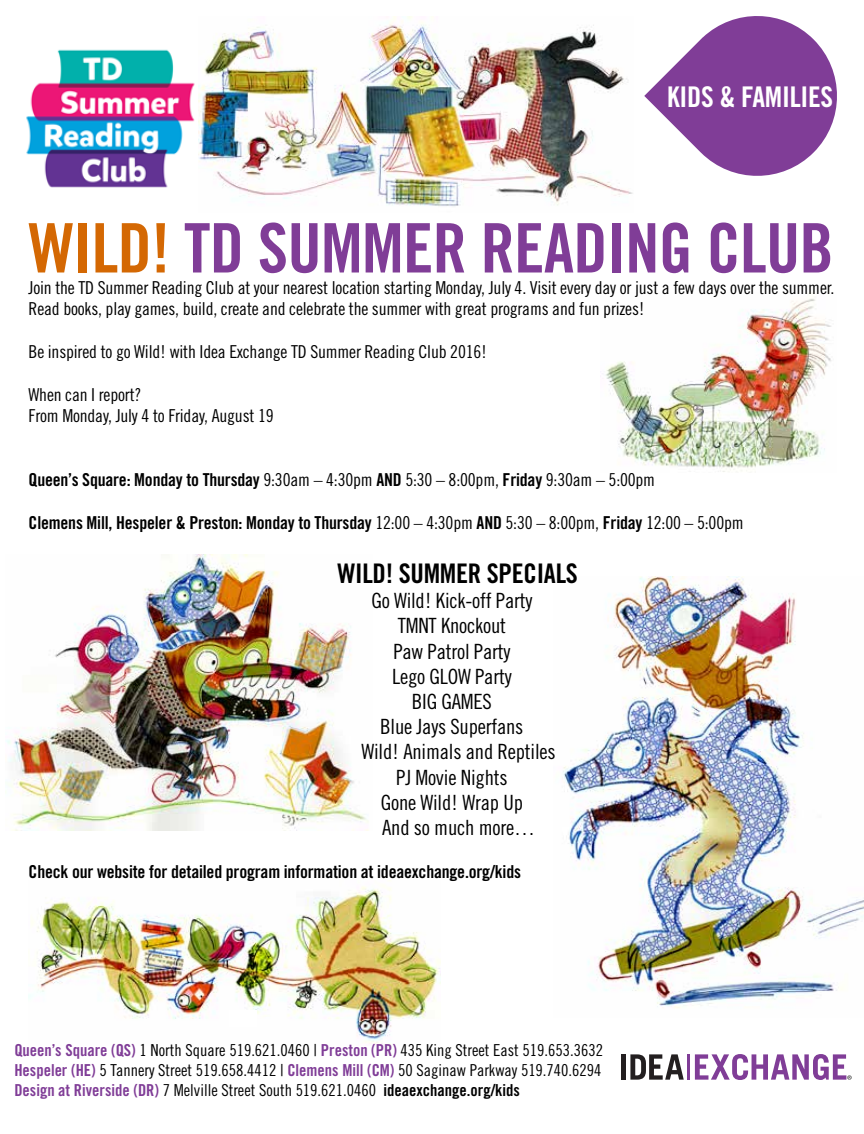
<style>
.page{position:relative;width:864px;height:1134px;background:#fff}
.page>*{position:absolute;margin:0;border:0;box-sizing:border-box;transform-origin:0 0}
.t1{font:68.25px "Trade Gothic Bold Cond Twenty";letter-spacing:-.01em;color:#803d97}
.t2{font:28.5px "Trade Gothic Bold Cond Twenty";letter-spacing:-.01em;color:#fff}
.t3{font:27px "Trade Gothic Bold Cond Twenty";letter-spacing:-.01em;color:#000}
.t4{font:21px "Trade Gothic Cond Eighteen";letter-spacing:-.01em;color:#000}
.t5{font:17.85px/21.5px "Trade Gothic Cond Eighteen";letter-spacing:-.01em;color:#000}
.t6{font:17.85px "Trade Gothic Bold Cond Twenty";letter-spacing:-.01em;color:#000}
.t7{font:16.5px/19.8px "Trade Gothic Cond Eighteen";color:#000;text-align:justify}
.s1{color:#d46803}
.s2{font-family:"Trade Gothic Cond Eighteen"}
.s3{font-family:"Trade Gothic Bold Cond Twenty";color:#803d97}
.s4{font-family:"Trade Gothic Bold Cond Twenty"}
</style>
<div class="page">
<img style="left:563px;top:576px;width:301px;height:432px">
<img style="left:6px;top:554px;width:363px;height:276px">
<img style="left:29px;top:886px;width:412px;height:159px">
<img style="left:606px;top:293px;width:225px;height:179px">
<svg style="left:644px;top:16px;width:193px;height:160px"></svg>
<div style="left:230px;top:1010px;width:27px;height:17px;background:#fff"></div>
<img style="left:26px;top:16px;width:607px;height:191px">
<div style="left:621px;top:1054px;width:5px;height:26px;background:#231f20"></div>
<svg style="left:630px;top:1054px;width:54px;height:26px"></svg>
<hr style="left:688px;top:1054px;width:2px;height:26px;background:#803d97">
<svg style="left:695px;top:1054px;width:157px;height:26px"></svg>
<h2 class="t2" style="left:667px;top:79px;width:167px">KIDS &amp; FAMILIES</h2>
<h1 class="t1" style="left:29px;top:207px;width:807px"><span class="s1">WILD!</span> TD SUMMER READING CLUB</h1>
<p class="t5" style="left:29px;top:277px;width:807px">Join the TD Summer Reading Club at your nearest location starting Monday, July 4. Visit every day or just a few days over the summer.<br>Read books, play games, build, create and celebrate the summer with great programs and fun prizes!</p>
<p class="t5" style="left:29px;top:341px;width:460px">Be inspired to go Wild! with Idea Exchange TD Summer Reading Club 2016!</p>
<p class="t5" style="left:29px;top:384px;width:247px">When can I report?<br>From Monday, July 4 to Friday, August 19</p>
<p class="t6" style="left:29px;top:469px;width:628px">Queen’s Square: Monday to Thursday <span class="s2">9:30am – 4:30pm</span> AND <span class="s2">5:30 – 8:00pm,</span> Friday <span class="s2">9:30am – 5:00pm</span></p>
<p class="t6" style="left:29px;top:512px;width:717px">Clemens Mill, Hespeler &amp; Preston: Monday to Thursday <span class="s2">12:00 – 4:30pm</span> AND <span class="s2">5:30 – 8:00pm,</span> Friday <span class="s2">12:00 – 5:00pm</span></p>
<h3 class="t3" style="left:337px;top:557px;width:242px">WILD! SUMMER SPECIALS</h3>
<p class="t4" style="left:371px;top:588px;width:162px">Go Wild! Kick-off Party</p>
<p class="t4" style="left:398px;top:613px;width:110px">TMNT Knockout</p>
<p class="t4" style="left:393px;top:639px;width:118px">Paw Patrol Party</p>
<p class="t4" style="left:392px;top:664px;width:121px">Lego GLOW Party</p>
<p class="t4" style="left:412px;top:689px;width:81px">BIG GAMES</p>
<p class="t4" style="left:380px;top:714px;width:145px">Blue Jays Superfans</p>
<p class="t4" style="left:362px;top:739px;width:196px">Wild! Animals and Reptiles</p>
<p class="t4" style="left:396px;top:765px;width:113px">PJ Movie Nights</p>
<p class="t4" style="left:381px;top:790px;width:144px">Gone Wild! Wrap Up</p>
<p class="t4" style="left:382px;top:815px;width:154px">And so much more…</p>
<p class="t6" style="left:29px;top:860px;width:494px">Check our website for detailed program information at ideaexchange.org/kids</p>
<p class="t7" style="left:14px;top:1040px;width:590px"><span class="s3">Queen’s Square (QS)</span> 1 North Square 519.621.0460 | <span class="s3">Preston (PR)</span> 435 King Street East 519.653.3632<br><span class="s3">Hespeler (HE)</span> 5 Tannery Street 519.658.4412 | <span class="s3">Clemens Mill (CM)</span> 50 Saginaw Parkway 519.740.6294<br><span class="s3">Design at Riverside (DR)</span> 7 Melville Street South 519.621.0460 <span class="s4">ideaexchange.org/kids</span></p>
</div>
